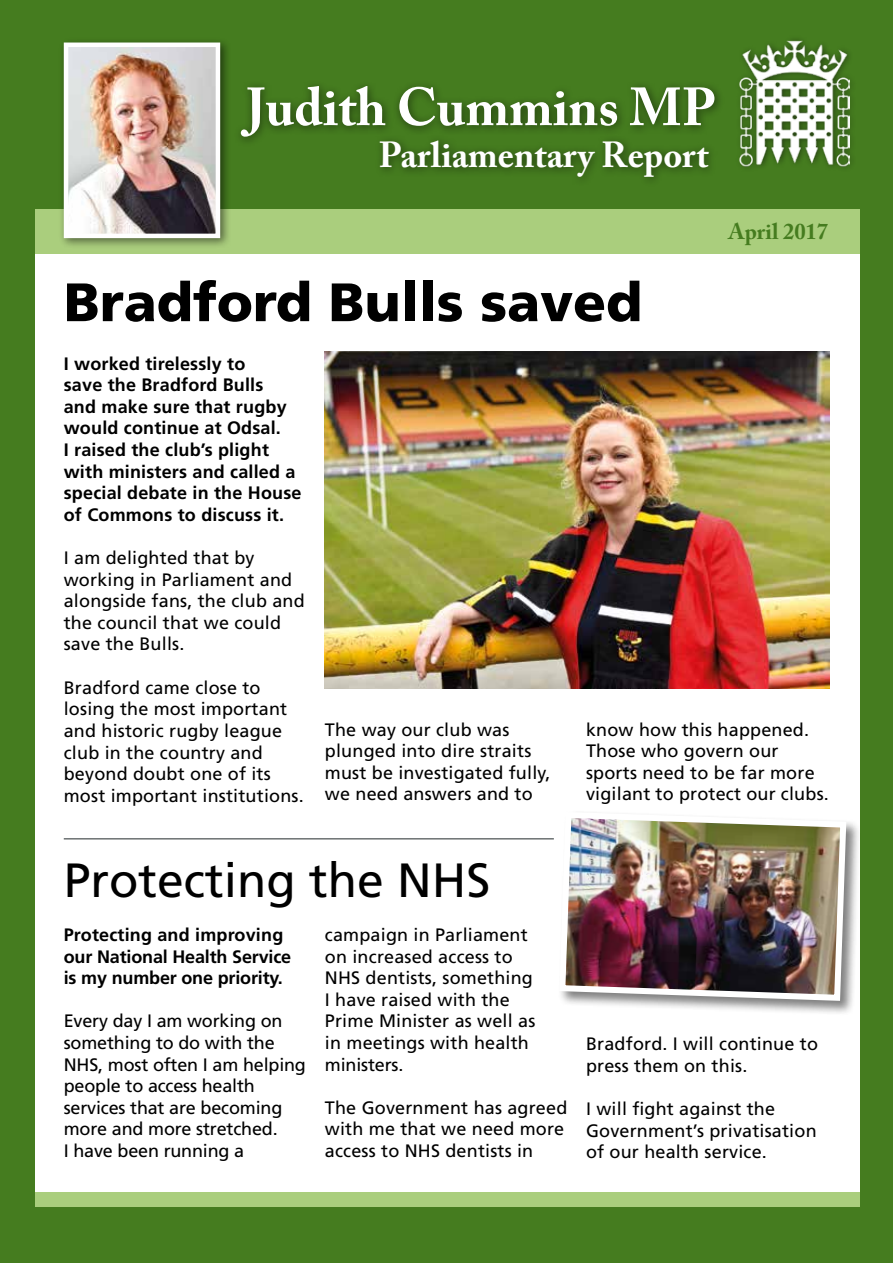
<style>
.page{position:relative;width:893px;height:1263px;background:#fff}
.page>*{position:absolute;margin:0;border:0;box-sizing:border-box;transform-origin:0 0}
.t1{font:900 54px "Frutiger LT Std";color:#000}
.t2{font:700 53.1px "Adobe Caslon Pro";color:#fff}
.t3{font:48px "Frutiger LT Std";color:#000}
.t4{font:700 36px "Adobe Caslon Pro";color:#fff}
.t5{font:700 22.5px "Adobe Caslon Pro";color:#457c1f}
.t6{font:18px/21.6px "Frutiger LT Std";letter-spacing:.01em;color:#000}
.t7{font:700 18px/21.6px "Frutiger LT Std";letter-spacing:.01em;color:#000}
.t8{font:18px/21.6px "Frutiger LT Std";letter-spacing:-.01em;color:#000}
.t9{font:700 18px/21.6px "Frutiger LT Std";letter-spacing:-.01em;color:#000}
</style>
<div class="page">
<div style="left:0;top:204px;width:893px;height:50px;background:#aace7d"></div>
<div style="left:0;top:1192px;width:893px;height:50px;background:#aace7d"></div>
<div style="left:0;top:0;width:893px;height:208px;background:#457c1f"></div>
<div style="left:0;top:1208px;width:893px;height:55px;background:#457c1f"></div>
<div style="left:234px;top:79px;width:490px;height:68px;background:#000;opacity:.5"></div>
<div style="left:373px;top:134px;width:345px;height:53px;background:#000;opacity:.5"></div>
<img style="left:740px;top:41px;width:109px;height:126px">
<hr style="left:64px;top:838px;width:490px;height:1px;background:#6b7172">
<img style="left:325px;top:352px;width:504px;height:336px">
<div style="left:0;top:191px;width:35px;height:1063px;background:#457c1f"></div>
<div style="left:861px;top:191px;width:32px;height:1063px;background:#457c1f"></div>
<div style="left:59px;top:37px;width:172px;height:212px;background:#000;opacity:.5"></div>
<img style="left:69px;top:48px;width:146px;height:185px">
<div style="left:64px;top:43px;width:156px;height:195px;border:4px solid #fff"></div>
<div style="left:557px;top:810px;width:304px;height:206px;background:#000;opacity:.5"></div>
<img style="left:557px;top:810px;width:292px;height:194px">
<h2 class="t2" style="left:246px;top:76px;width:471px">Judith Cummins MP</h2>
<h3 class="t4" style="left:379px;top:133px;width:331px">Parliamentary Report</h3>
<h1 class="t1" style="left:64px;top:270px;width:580px">Bradford Bulls saved</h1>
<p class="t5" style="left:728px;top:218px;width:101px">April 2017</p>
<p class="t7" style="left:64px;top:353px;width:239px">I worked tirelessly to<br>save the Bradford Bulls<br>and make sure that rugby would continue at Odsal.<br>I raised the club’s plight with ministers and called a special debate in the House of Commons to discuss it.</p>
<p class="t6" style="left:64px;top:547px;width:242px">I am delighted that by working in Parliament and alongside fans, the club and the council that we could save the Bulls.</p>
<p class="t6" style="left:64px;top:677px;width:241px">Bradford came close to losing the most important and historic rugby league club in the country and beyond doubt one of its most important institutions.</p>
<p class="t6" style="left:325px;top:719px;width:227px">The way our club was plunged into dire straits must be investigated fully, we need answers and to</p>
<p class="t6" style="left:586px;top:719px;width:244px">know how this happened.<br>Those who govern our sports need to be far more vigilant to protect our clubs.</p>
<h3 class="t3" style="left:64px;top:852px;width:428px">Protecting the NHS</h3>
<p class="t9" style="left:64px;top:924px;width:229px">Protecting and improving our National Health Service is my number one priority.</p>
<p class="t8" style="left:64px;top:1010px;width:244px">Every day I am working on something to do with the<br>NHS, most often I am helping people to access health services that are becoming more and more stretched.<br>I have been running a</p>
<p class="t6" style="left:325px;top:924px;width:212px">campaign in Parliament on increased access to<br>NHS dentists, something<br>I have raised with the<br>Prime Minister as well as in meetings with health ministers.</p>
<p class="t6" style="left:325px;top:1097px;width:244px">The Government has agreed with me that we need more access to NHS dentists in</p>
<p class="t6" style="left:586px;top:1033px;width:233px">Bradford. I will continue to press them on this.</p>
<p class="t6" style="left:586px;top:1098px;width:232px">I will fight against the<br>Government’s privatisation of our health service.</p>
</div>
